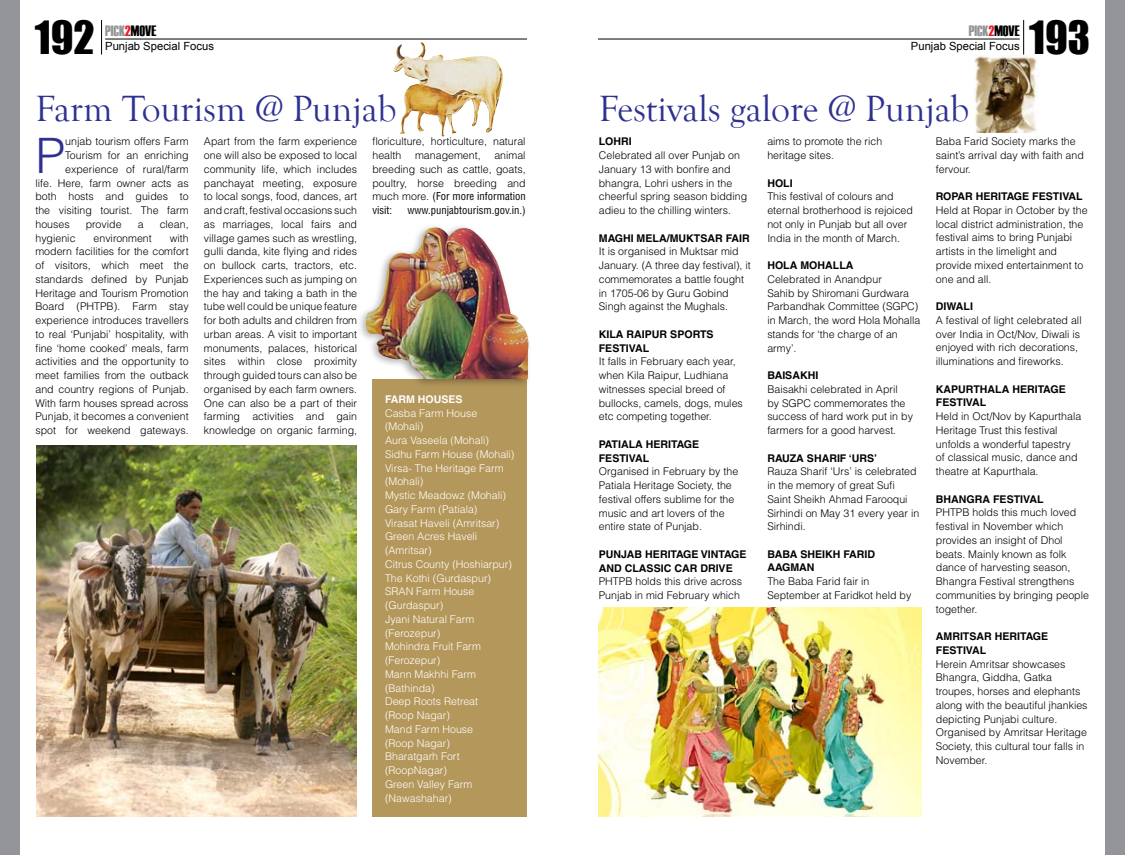
<style>
.page{position:relative;width:1125px;height:855px;background:#fff}
.page>*{position:absolute;margin:0;border:0;box-sizing:border-box;transform-origin:0 0}
.t1{font:300 48.88px "Helvetica";color:#2e3192}
.t2{font:42.12px "Impact";color:#000}
.t3{font:37.5px "Goudy Old Style T";color:#2e3192}
.t4{font:15px "Haettenschweiler";color:#939598}
.t5{font:11.25px "Arial";color:#000}
.t6{font:300 10.62px/13.8px "Helvetica";color:#000}
.t7{font:300 10.62px/13.8px "Helvetica";color:#fff}
.t8{font:700 10.62px/13.8px "Helvetica";color:#000}
.t9{font:condensed 10.62px "Helvetica";color:#000}
.t10{font:700 10.62px "Helvetica";color:#fff}
.s1{color:#ed1c24}
.s2{color:#000}
.s3{font-weight:400;font-stretch:condensed}
</style>
<div class="page">
<img style="left:975px;top:56px;width:63px;height:76px">
<hr style="left:1023px;top:20px;width:1px;height:35px;background:#000">
<hr style="left:598px;top:39px;width:422px;height:1px;background:#000">
<hr style="left:101px;top:20px;width:1px;height:35px;background:#000">
<hr style="left:105px;top:39px;width:422px;height:1px;background:#000">
<div style="left:0;top:0;width:19px;height:855px;background:#939598"></div>
<div style="left:1106px;top:0;width:19px;height:855px;background:#939598"></div>
<div style="left:373px;top:379px;width:154px;height:438px;background:#b4975a"></div>
<img style="left:36px;top:445px;width:321px;height:371px">
<img style="left:598px;top:607px;width:323px;height:210px">
<div style="left:356px;top:223px;width:182px;height:171px;background:#000;opacity:.3"></div>
<img style="left:365px;top:227px;width:163px;height:152px">
<img style="left:393px;top:42px;width:110px;height:94px">
<h2 class="t2" style="left:35px;top:5px;width:61px">192</h2>
<h3 class="t4" style="left:105px;top:20px;width:53px">PICK<span class="s1">2</span><span class="s2">MOVE</span></h3>
<p class="t5" style="left:105px;top:39px;width:110px">Punjab Special Focus</p>
<h3 class="t4" style="left:969px;top:20px;width:53px">PICK<span class="s1">2</span><span class="s2">MOVE</span></h3>
<p class="t5" style="left:911px;top:39px;width:110px">Punjab Special Focus</p>
<h2 class="t2" style="left:1029px;top:5px;width:63px">193</h2>
<h3 class="t3" style="left:35px;top:88px;width:363px">Farm Tourism @ Punjab</h3>
<h3 class="t3" style="left:599px;top:88px;width:372px">Festivals galore @ Punjab</h3>
<h1 class="t1" style="left:35px;top:125px;width:31px">P</h1>
<p class="t6" style="left:65px;top:134px;width:125px">unjab tourism offers Farm</p>
<p class="t6" style="left:65px;top:148px;width:125px">Tourism for an enriching</p>
<p class="t6" style="left:65px;top:162px;width:125px">experience of rural/farm</p>
<p class="t6" style="left:35px;top:176px;width:155px">life. Here, farm owner acts as</p>
<p class="t6" style="left:35px;top:189px;width:155px">both hosts and guides to</p>
<p class="t6" style="left:35px;top:203px;width:155px">the visiting tourist. The farm</p>
<p class="t6" style="left:35px;top:217px;width:36px">houses</p>
<p class="t6" style="left:86px;top:217px;width:37px">provide</p>
<p class="t6" style="left:138px;top:217px;width:7px">a</p>
<p class="t6" style="left:160px;top:217px;width:30px">clean,</p>
<p class="t6" style="left:35px;top:231px;width:42px">hygienic</p>
<p class="t6" style="left:94px;top:231px;width:60px">environment</p>
<p class="t6" style="left:35px;top:231px;width:155px;text-align:justify;text-indent:134px">with modern facilities for the comfort of visitors, which meet the standards defined by Punjab Heritage and Tourism Promotion Board (PHTPB). Farm stay experience introduces travellers to real ‘Punjabi’ hospitality, with fine ‘home cooked’ meals, farm activities and the opportunity to meet families from the outback and country regions of Punjab.<br>With farm houses spread across Punjab, it becomes a convenient spot for weekend gateways.</p>
<p class="t6" style="left:204px;top:134px;width:155px;text-align:justify">Apart from the farm experience one will also be exposed to local community life, which includes panchayat meeting, exposure to local songs, food, dances, art and craft, festival occasions such as marriages, local fairs and village games such as wrestling, gulli danda, kite flying and rides on bullock carts, tractors, etc.<br>Experiences such as jumping on the hay and taking a bath in the tube well could be unique feature for both adults and children from urban areas. A visit to important monuments, palaces, historical sites within close proximity through guided tours can also be organised by each farm owners.<br>One can also be a part of their farming activities and gain knowledge on organic farming,</p>
<p class="t6" style="left:372px;top:134px;width:155px">floriculture, horticulture, natural health</p>
<p class="t6" style="left:372px;top:148px;width:155px;text-align:justify;text-indent:122px">animal breeding such as cattle, goats, poultry, horse breeding and much more. <span class="s3">(For more information visit:</span></p>
<p class="t6" style="left:415px;top:148px;width:67px">management,</p>
<p class="t9" style="left:407px;top:204px;width:120px">www.punjabtourism.gov.in.)</p>
<p class="t10" style="left:385px;top:393px;width:42px">FAR M HOUSES</p>
<p class="t7" style="left:385px;top:406px;width:131px">Casba Farm House (Mohali)<br>Aura Vaseela (Mohali)<br>Sidhu Farm House (Mohali)<br>Virsa- The Heritage Farm (Mohali)<br>Mystic Meadowz (Mohali)<br>Gary Farm (Patiala)<br>Virasat Haveli (Amritsar)<br>Green Acres Haveli (Amritsar)<br>Citrus County (Hoshiarpur)<br>The Kothi (Gurdaspur)<br>SRAN Farm House (Gurdaspur)<br>Jyani Natural Farm (Ferozepur)<br>Mohindra Fruit Farm (Ferozepur)<br>Mann Makhhi Farm (Bathinda)<br>Deep Roots Retreat<br>(Roop Nagar)<br>Mand Farm House<br>(Roop Nagar)<br>Bharatgarh Fort (RoopNagar)<br>Green Valley Farm (Nawashahar)</p>
<p class="t8" style="left:599px;top:135px;width:35px">LOHRI</p>
<p class="t6" style="left:599px;top:148px;width:150px">Celebrated all over Punjab on<br>January 13 with bonfire and bhangra, Lohri ushers in the cheerful spring season bidding adieu to the chilling winters.</p>
<p class="t8" style="left:599px;top:231px;width:152px">MAGHI MELA/MUKTSAR FAIR</p>
<p class="t6" style="left:599px;top:244px;width:153px">It is organised in Muktsar mid<br>January. (A three day festival), it commemorates a battle fought in 1705-06 by Guru Gobind<br>Singh against the Mughals.</p>
<p class="t8" style="left:599px;top:327px;width:116px">KILA RAIPUR SPORTS<br>FESTIVAL</p>
<p class="t6" style="left:599px;top:354px;width:146px">It falls in February each year, when Kila Raipur, Ludhiana witnesses special breed of bullocks, camels, dogs, mules etc competing together.</p>
<p class="t8" style="left:599px;top:437px;width:102px">PATIALA HERITAGE<br>FESTIVAL</p>
<p class="t6" style="left:599px;top:464px;width:141px">Organised in February by the<br>Patiala Heritage Society, the festival offers sublime for the music and art lovers of the entire state of Punjab.</p>
<p class="t8" style="left:599px;top:547px;width:149px">PUNJAB HERITAGE VINTAGE<br>AND CLASSIC CAR DRIVE</p>
<p class="t6" style="left:599px;top:574px;width:145px">PHTPB holds this drive across<br>Punjab in mid February which</p>
<p class="t6" style="left:767px;top:134px;width:116px">aims to promote the rich heritage sites.</p>
<p class="t8" style="left:767px;top:176px;width:27px">HOLI</p>
<p class="t6" style="left:767px;top:189px;width:147px">This festival of colours and eternal brotherhood is rejoiced not only in Punjab but all over<br>India in the month of March.</p>
<p class="t8" style="left:767px;top:258px;width:88px">HOLA MOHALLA</p>
<p class="t6" style="left:767px;top:272px;width:155px">Celebrated in Anandpur<br>Sahib by Shiromani Gurdwara<br>Parbandhak Committee (SGPC) in March, the word Hola Mohalla stands for ‘the charge of an army’.</p>
<p class="t8" style="left:767px;top:368px;width:53px">BAISAKHI</p>
<p class="t6" style="left:767px;top:382px;width:147px">Baisakhi celebrated in April<br>by SGPC commemorates the success of hard work put in by farmers for a good harvest.</p>
<p class="t8" style="left:767px;top:451px;width:111px">RAUZA SHARIF ‘URS’</p>
<p class="t6" style="left:767px;top:464px;width:153px">Rauza Sharif ‘Urs’ is celebrated in the memory of great Sufi<br>Saint Sheikh Ahmad Farooqui<br>Sirhindi on May 31 every year in<br>Sirhindi.</p>
<p class="t8" style="left:767px;top:547px;width:108px">BABA SHEIKH FARID<br>AAGMAN</p>
<p class="t6" style="left:767px;top:574px;width:146px">The Baba Farid fair in<br>September at Faridkot held by</p>
<p class="t6" style="left:936px;top:134px;width:150px">Baba Farid Society marks the saint’s arrival day with faith and fervour.</p>
<p class="t8" style="left:936px;top:189px;width:148px">ROPAR HERITAGE FESTIVAL</p>
<p class="t6" style="left:936px;top:203px;width:153px">Held at Ropar in October by the local district administration, the festival aims to bring Punjabi artists in the limelight and provide mixed entertainment to one and all.</p>
<p class="t8" style="left:936px;top:299px;width:39px">DIWALI</p>
<p class="t6" style="left:936px;top:313px;width:147px">A festival of light celebrated all over India in Oct/Nov, Diwali is enjoyed with rich decorations, illuminations and fireworks.</p>
<p class="t8" style="left:936px;top:382px;width:131px">KAPURTHALA HERITAGE<br>FESTIVAL</p>
<p class="t6" style="left:936px;top:409px;width:147px">Held in Oct/Nov by Kapurthala<br>Heritage Trust this festival unfolds a wonderful tapestry of classical music, dance and theatre at Kapurthala.</p>
<p class="t8" style="left:936px;top:492px;width:109px">BHANGRA FESTIVAL</p>
<p class="t6" style="left:936px;top:506px;width:155px">PHTPB holds this much loved festival in November which provides an insight of Dhol beats. Mainly known as folk dance of harvesting season,<br>Bhangra Festival strengthens communities by bringing people together.</p>
<p class="t8" style="left:936px;top:629px;width:114px">AM RITSAR HERITAGE<br>FESTIVAL</p>
<p class="t6" style="left:936px;top:657px;width:153px">Herein Amritsar showcases<br>Bhangra, Giddha, Gatka troupes, horses and elephants along with the beautiful jhankies depicting Punjabi culture.<br>Organised by Amritsar Heritage<br>Society, this cultural tour falls in<br>November.</p>
</div>
